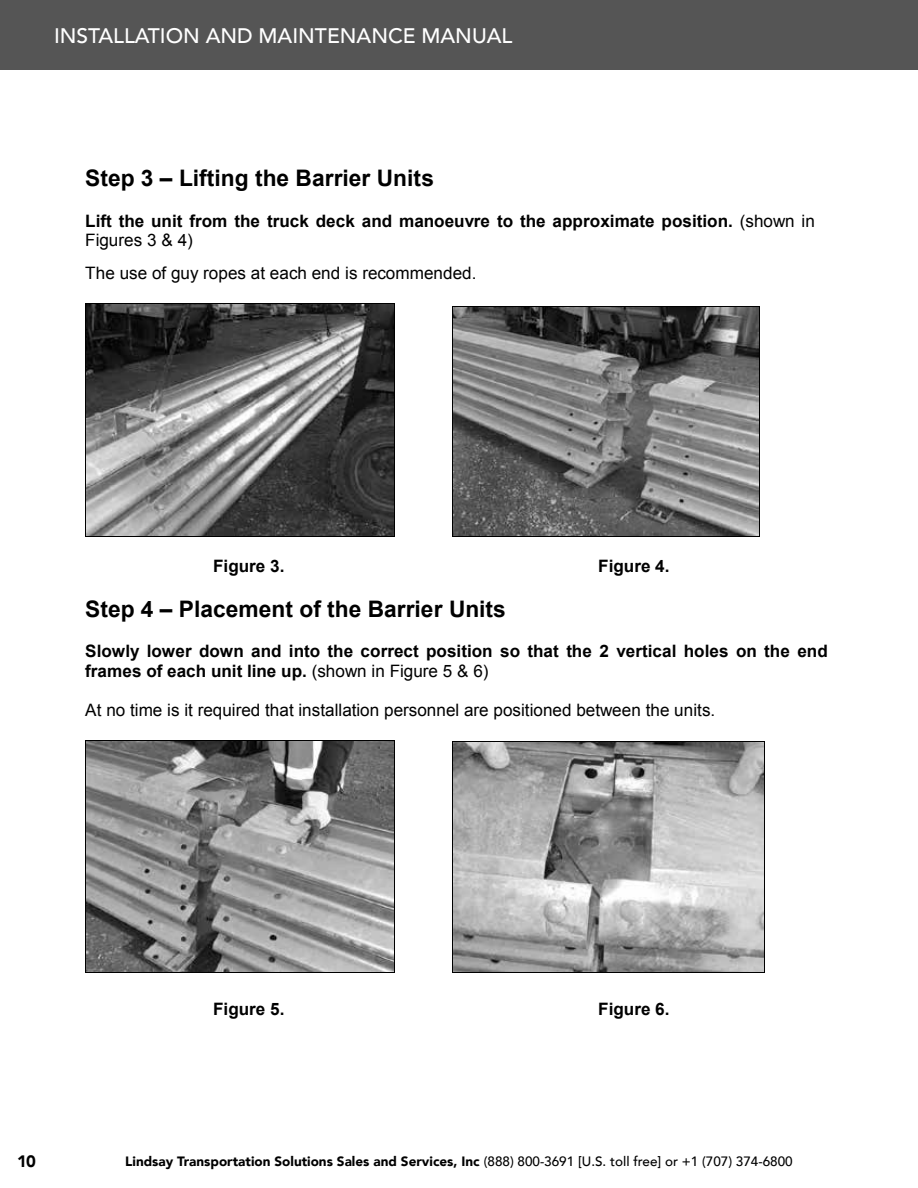
<style>
.page{position:relative;width:918px;height:1188px;background:#fff}
.page>*{position:absolute;margin:0;border:0;box-sizing:border-box;transform-origin:0 0}
.t1{font:700 22.8px "Arial";color:#000}
.t2{font:500 21px "Avenir LT";color:#fff}
.t3{font:700 17.1px/19.6px "Arial";color:#000}
.t4{font:17.1px "Arial";color:#000}
.t5{font:900 16.5px "Avenir LT";color:#000}
.t6{font:900 13.5px "Avenir LT";color:#000}
.s1{font-weight:400}
.s2{font-weight:500}
</style>
<div class="page">
<div style="left:0;top:0;width:918px;height:70px;background:#555"></div>
<img style="left:86px;top:304px;width:309px;height:232px">
<hr style="left:86px;top:303px;width:309px;height:1px;background:#000">
<hr style="left:85px;top:303px;width:1px;height:233px;background:#000">
<hr style="left:395px;top:303px;width:1px;height:233px;background:#000">
<hr style="left:86px;top:536px;width:309px;height:1px;background:#000">
<img style="left:453px;top:307px;width:307px;height:229px">
<hr style="left:453px;top:306px;width:307px;height:1px;background:#000">
<hr style="left:452px;top:307px;width:1px;height:229px;background:#000">
<hr style="left:760px;top:307px;width:1px;height:229px;background:#000">
<hr style="left:453px;top:536px;width:307px;height:1px;background:#000">
<img style="left:86px;top:741px;width:309px;height:231px">
<hr style="left:86px;top:740px;width:309px;height:1px;background:#000">
<hr style="left:85px;top:741px;width:1px;height:231px;background:#000">
<hr style="left:395px;top:741px;width:1px;height:231px;background:#000">
<hr style="left:86px;top:972px;width:309px;height:1px;background:#000">
<img style="left:453px;top:742px;width:311px;height:230px">
<hr style="left:453px;top:741px;width:311px;height:1px;background:#000">
<hr style="left:452px;top:741px;width:1px;height:231px;background:#000">
<hr style="left:764px;top:741px;width:1px;height:231px;background:#000">
<hr style="left:453px;top:972px;width:311px;height:1px;background:#000">
<p class="t2" style="left:54px;top:23px;width:460px">INSTALLATION AND MAINTENANCE MANUAL</p>
<h1 class="t1" style="left:85px;top:163px;width:350px">Step 3 – Lifting the Barrier Units</h1>
<p class="t3" style="left:85px;top:211px;width:731px">Lift the unit from the truck deck and manoeuvre to the approximate position. <span class="s1">(shown in<br>Figures 3 &amp; 4)</span></p>
<p class="t4" style="left:85px;top:262px;width:393px">The use of guy ropes at each end is recommended.</p>
<p class="t3" style="left:213px;top:557px;width:73px">Figure 3.</p>
<p class="t3" style="left:598px;top:557px;width:73px">Figure 4.</p>
<h1 class="t1" style="left:85px;top:593px;width:422px">Step 4 – Placement of the Barrier Units</h1>
<p class="t3" style="left:85px;top:642px;width:744px">Slowly lower down and into the correct position so that the 2 vertical holes on the end frames of each unit line up. <span class="s1">(shown in Figure 5 &amp; 6)</span></p>
<p class="t4" style="left:85px;top:699px;width:632px">At no time is it required that installation personnel are positioned between the units.</p>
<p class="t3" style="left:213px;top:999px;width:73px">Figure 5.</p>
<p class="t3" style="left:598px;top:999px;width:73px">Figure 6.</p>
<p class="t5" style="left:17px;top:1152px;width:21px">10</p>
<p class="t6" style="left:125px;top:1153px;width:669px">Lindsay Transportation Solutions Sales and Services, Inc <span class="s2">(888) 800-3691 [U.S. toll free] or +1 (707) 374-6800</span></p>
</div>
